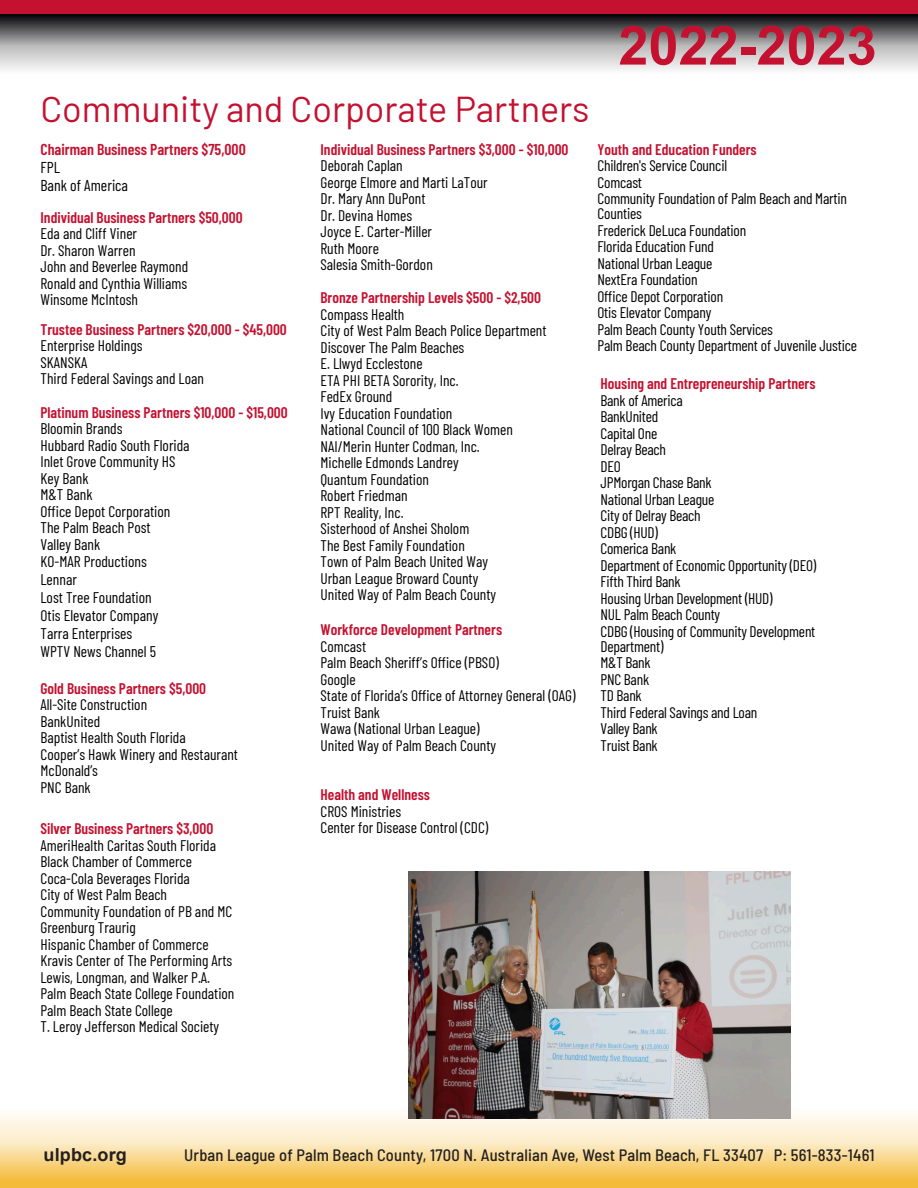
<style>
.page{position:relative;width:918px;height:1188px;background:#fff}
.page>*{position:absolute;margin:0;border:0;box-sizing:border-box;transform-origin:0 0}
.t1{font:700 54px "Arial";color:#c41130}
.t2{font:36px "Barlow";color:#c41130}
.t3{font:700 18px "Arial";letter-spacing:.01em;color:#231f20}
.t4{font:500 semi-condensed 16.5px "Barlow";letter-spacing:.01em;color:#231f20}
.t5{font:600 15.75px "Barlow Condensed";color:#c41130}
.t6{font:15.75px/18px "Barlow Condensed";color:#000}
.t7{font:15.45px/17.4px "Barlow Condensed";color:#000}
.t8{font:15.3px/16.5px "Barlow Condensed";color:#000}
.t9{font:600 15.3px "Barlow Condensed";color:#c41130}
</style>
<div class="page">
<svg style="left:0;top:1107px;width:918px;height:74px;background:#f9e1ac"></svg>
<div style="left:0;top:1181px;width:918px;height:7px;background:#f4bb3a"></div>
<svg style="left:0;top:14px;width:918px;height:56px;background:#919193"></svg>
<div style="left:0;top:0;width:918px;height:14px;background:#c41130"></div>
<img style="left:408px;top:871px;width:382px;height:247px">
<h1 class="t1" style="left:618px;top:25px;width:260px">2022-2023</h1>
<h2 class="t2" style="left:40px;top:86px;width:551px">Community and Corporate Partners</h2>
<p class="t5" style="left:40px;top:139px;width:207px">Chairman Business Partners $75,000</p>
<p class="t6" style="left:40px;top:157px;width:89px">FPL<br>Bank of America</p>
<p class="t9" style="left:40px;top:207px;width:204px">Individual Business Partners $50,000</p>
<p class="t8" style="left:40px;top:225px;width:149px">Eda and Cliff Viner<br>Dr. Sharon Warren<br>John and Beverlee Raymond<br>Ronald and Cynthia Williams<br>Winsome McIntosh</p>
<p class="t9" style="left:40px;top:320px;width:248px">Trustee Business Partners $20,000 - $45,000</p>
<p class="t8" style="left:40px;top:337px;width:165px">Enterprise Holdings<br>SKANSKA<br>Third Federal Savings and Loan</p>
<p class="t9" style="left:40px;top:402px;width:249px">Platinum Business Partners $10,000 - $15,000</p>
<p class="t7" style="left:40px;top:420px;width:151px;line-height:16.5px">Bloomin Brands<br>Hubbard Radio South Florida</p>
<p class="t8" style="left:40px;top:453px;width:136px">Inlet Grove Community HS</p>
<p class="t7" style="left:40px;top:469px;width:131px">Key Bank<br>M&amp;T Bank<br>Office Depot Corporation<br>The Palm Beach Post<br>Valley Bank<br>KO-MAR Productions<br>Lennar<br>Lost Tree Foundation<br>Otis Elevator Company<br>Tarra Enterprises<br>WPTV News Channel 5</p>
<p class="t9" style="left:40px;top:679px;width:167px">Gold Business Partners $5,000</p>
<p class="t8" style="left:40px;top:696px;width:199px">All-Site Construction<br>BankUnited<br>Baptist Health South Florida<br>Cooper’s Hawk Winery and Restaurant<br>McDonald’s<br>PNC Bank</p>
<p class="t9" style="left:40px;top:819px;width:174px">Silver Business Partners $3,000</p>
<p class="t8" style="left:40px;top:837px;width:195px">AmeriHealth Caritas South Florida<br>Black Chamber of Commerce<br>Coca-Cola Beverages Florida<br>City of West Palm Beach<br>Community Foundation of PB and MC<br>Greenburg Traurig<br>Hispanic Chamber of Commerce<br>Kravis Center of The Performing Arts<br>Lewis, Longman, and Walker P.A.<br>Palm Beach State College Foundation<br>Palm Beach State College<br>T. Leroy Jefferson Medical Society</p>
<p class="t9" style="left:321px;top:139px;width:249px">Individual Business Partners $3,000 - $10,000</p>
<p class="t8" style="left:321px;top:157px;width:169px">Deborah Caplan<br>George Elmore and Marti LaTour<br>Dr. Mary Ann DuPont<br>Dr. Devina Homes<br>Joyce E. Carter-Miller<br>Ruth Moore<br>Salesia Smith-Gordon</p>
<p class="t9" style="left:321px;top:288px;width:222px">Bronze Partnership Levels $500 - $2,500</p>
<p class="t8" style="left:321px;top:305px;width:228px">Compass Health<br>City of West Palm Beach Police Department<br>Discover The Palm Beaches<br>E. Llwyd Ecclestone<br>ETA PHI BETA Sorority, Inc.<br>FedEx Ground<br>Ivy Education Foundation<br>National Council of 100 Black Women<br>NAI/Merin Hunter Codman, Inc.<br>Michelle Edmonds Landrey<br>Quantum Foundation<br>Robert Friedman<br>RPT Reality, Inc.<br>Sisterhood of Anshei Sholom<br>The Best Family Foundation<br>Town of Palm Beach United Way<br>Urban League Broward County<br>United Way of Palm Beach County</p>
<p class="t9" style="left:321px;top:620px;width:183px">Workforce Development Partners</p>
<p class="t8" style="left:321px;top:637px;width:256px">Comcast<br>Palm Beach Sheriff’s Office (PBSO)<br>Google<br>State of Florida’s Office of Attorney General (OAG)<br>Truist Bank<br>Wawa (National Urban League)<br>United Way of Palm Beach County</p>
<p class="t9" style="left:321px;top:785px;width:111px">Health and Wellness</p>
<p class="t8" style="left:321px;top:803px;width:169px">CROS Ministries<br>Center for Disease Control (CDC)</p>
<p class="t9" style="left:597px;top:139px;width:161px">Youth and Education Funders</p>
<p class="t8" style="left:597px;top:157px;width:251px">Children's Service Council<br>Comcast<br>Community Foundation of Palm Beach and Martin</p>
<p class="t8" style="left:597px;top:205px;width:261px">Counties<br>Frederick DeLuca Foundation<br>Florida Education Fund<br>National Urban League<br>NextEra Foundation<br>Office Depot Corporation<br>Otis Elevator Company<br>Palm Beach County Youth Services<br>Palm Beach County Department of Juvenile Justice</p>
<p class="t9" style="left:601px;top:374px;width:217px">Housing and Entrepreneurship Partners</p>
<p class="t8" style="left:601px;top:391px;width:217px">Bank of America<br>BankUnited<br>Capital One<br>Delray Beach<br>DEO<br>JPMorgan Chase Bank<br>National Urban League<br>City of Delray Beach<br>CDBG (HUD)<br>Comerica Bank<br>Department of Economic Opportunity (DEO)<br>Fifth Third Bank<br>Housing Urban Development (HUD)<br>NUL Palm Beach County<br>CDBG (Housing of Community Development</p>
<p class="t8" style="left:601px;top:637px;width:158px">Department)<br>M&amp;T Bank<br>PNC Bank<br>TD Bank<br>Third Federal Savings and Loan<br>Valley Bank<br>Truist Bank</p>
<p class="t3" style="left:44px;top:1148px;width:85px">ulpbc.org</p>
<p class="t4" style="left:184px;top:1144px;width:692px">Urban League of Palm Beach County, 1700 N. Australian Ave, West Palm Beach, FL 33407 P: 561-833-1461</p>
</div>
